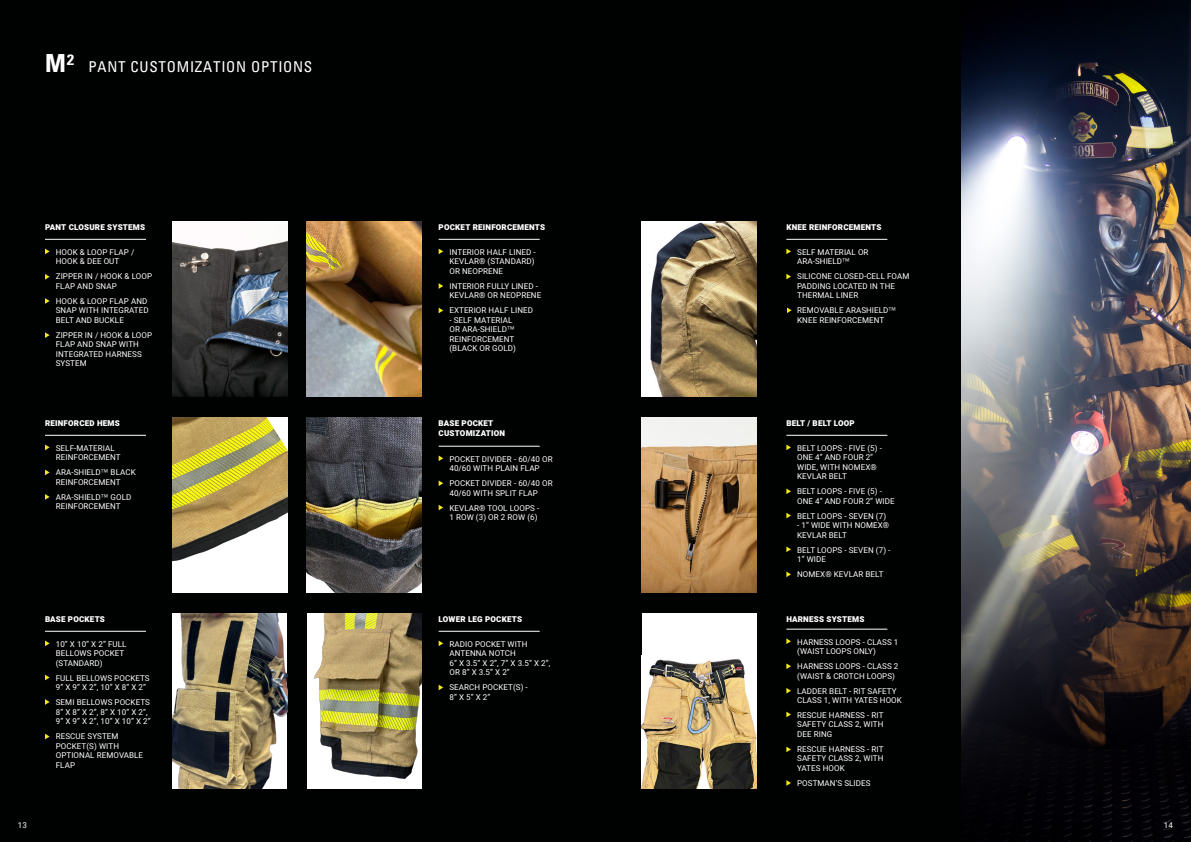
<style>
.page{position:relative;width:1191px;height:842px;background:#000101}
.page>*{position:absolute;margin:0;border:0;box-sizing:border-box;transform-origin:0 0}
.t1{font:condensed 15px "Univers";letter-spacing:.05em;color:#fff}
.t2{font:8px/9.5px "Heebo";letter-spacing:.01em;color:#fff}
.t3{font:900 8px/9.6px "Heebo";letter-spacing:.025em;color:#fff}
.s1{font-weight:700;font-size:25px}
.s2{font-family:"Helvetica";font-weight:300}
</style>
<div class="page">
<img style="left:961px;top:0;width:230px;height:842px">
<hr style="left:45px;top:435px;width:101px;height:1px;background:#fff">
<svg style="left:45px;top:445px;width:5px;height:5px"></svg>
<svg style="left:45px;top:470px;width:5px;height:5px"></svg>
<svg style="left:45px;top:494px;width:5px;height:6px"></svg>
<hr style="left:45px;top:631px;width:101px;height:1px;background:#fff">
<svg style="left:45px;top:640px;width:5px;height:6px"></svg>
<svg style="left:45px;top:675px;width:5px;height:5px"></svg>
<svg style="left:45px;top:699px;width:5px;height:6px"></svg>
<svg style="left:45px;top:734px;width:5px;height:5px"></svg>
<hr style="left:45px;top:239px;width:101px;height:1px;background:#fff">
<svg style="left:45px;top:249px;width:5px;height:5px"></svg>
<svg style="left:45px;top:274px;width:5px;height:6px"></svg>
<svg style="left:45px;top:298px;width:5px;height:6px"></svg>
<svg style="left:45px;top:332px;width:5px;height:6px"></svg>
<hr style="left:786px;top:239px;width:101px;height:1px;background:#fff">
<svg style="left:786px;top:249px;width:5px;height:5px"></svg>
<svg style="left:786px;top:274px;width:5px;height:5px"></svg>
<svg style="left:787px;top:307px;width:4px;height:6px"></svg>
<hr style="left:786px;top:629px;width:101px;height:1px;background:#fff">
<svg style="left:786px;top:638px;width:5px;height:6px"></svg>
<svg style="left:786px;top:663px;width:5px;height:6px"></svg>
<svg style="left:786px;top:688px;width:5px;height:5px"></svg>
<svg style="left:786px;top:712px;width:5px;height:5px"></svg>
<svg style="left:786px;top:746px;width:5px;height:6px"></svg>
<svg style="left:786px;top:780px;width:5px;height:6px"></svg>
<hr style="left:438px;top:446px;width:101px;height:1px;background:#fff">
<svg style="left:438px;top:455px;width:5px;height:6px"></svg>
<svg style="left:438px;top:480px;width:5px;height:6px"></svg>
<svg style="left:438px;top:505px;width:5px;height:5px"></svg>
<img style="left:307px;top:222px;width:114px;height:175px">
<img style="left:642px;top:222px;width:114px;height:175px">
<img style="left:307px;top:417px;width:114px;height:176px">
<img style="left:642px;top:417px;width:114px;height:176px">
<img style="left:307px;top:613px;width:114px;height:176px">
<div style="left:642px;top:613px;width:114px;height:176px;background:#fff"></div>
<img style="left:642px;top:659px;width:114px;height:130px">
<img style="left:173px;top:222px;width:114px;height:175px">
<img style="left:173px;top:417px;width:114px;height:176px">
<img style="left:173px;top:613px;width:114px;height:176px">
<hr style="left:438px;top:239px;width:101px;height:1px;background:#fff">
<svg style="left:438px;top:249px;width:5px;height:5px"></svg>
<svg style="left:438px;top:283px;width:5px;height:6px"></svg>
<svg style="left:438px;top:308px;width:5px;height:5px"></svg>
<hr style="left:438px;top:631px;width:101px;height:1px;background:#fff">
<svg style="left:438px;top:640px;width:5px;height:6px"></svg>
<svg style="left:438px;top:685px;width:5px;height:5px"></svg>
<hr style="left:786px;top:435px;width:101px;height:1px;background:#fff">
<svg style="left:786px;top:445px;width:5px;height:5px"></svg>
<svg style="left:786px;top:488px;width:5px;height:6px"></svg>
<svg style="left:786px;top:513px;width:5px;height:5px"></svg>
<svg style="left:786px;top:546px;width:5px;height:6px"></svg>
<svg style="left:786px;top:571px;width:5px;height:6px"></svg>
<h1 class="t1" style="left:45px;top:57px;width:269px"><span class="s1">M²</span> PANT CUSTOMIZATION OPTIONS</h1>
<p class="t3" style="left:45px;top:223px;width:102px">PANT CLOSURE SYSTEMS</p>
<p class="t2" style="left:56px;top:247px;width:80px">HOOK &amp; LOOP FLAP /<br>HOOK &amp; DEE OUT</p>
<p class="t2" style="left:56px;top:272px;width:98px">ZIPPER IN / HOOK &amp; LOOP<br>FLAP AND SNAP</p>
<p class="t2" style="left:56px;top:296px;width:94px">HOOK &amp; LOOP FLAP AND<br>SNAP WITH INTEGRATED<br>BELT AND BUCKLE</p>
<p class="t2" style="left:56px;top:330px;width:98px">ZIPPER IN / HOOK &amp; LOOP<br>FLAP AND SNAP WITH<br>INTEGRATED HARNESS<br>SYSTEM</p>
<p class="t3" style="left:45px;top:419px;width:76px">REINFORCED HEMS</p>
<p class="t2" style="left:56px;top:443px;width:66px">SELF-MATERIAL<br>REINFORCEMENT</p>
<p class="t2" style="left:56px;top:468px;width:81px">ARA-SHIELD<span class="s2">™</span> BLACK<br>REINFORCEMENT</p>
<p class="t2" style="left:56px;top:492px;width:77px">ARA-SHIELD<span class="s2">™</span> GOLD<br>REINFORCEMENT</p>
<p class="t3" style="left:45px;top:615px;width:61px">BASE POCKETS</p>
<p class="t2" style="left:56px;top:639px;width:72px">10” X 10” X 2” FULL<br>BELLOWS POCKET (STANDARD)</p>
<p class="t2" style="left:56px;top:673px;width:95px">FULL BELLOWS POCKETS<br>9” X 9” X 2”, 10” X 8” X 2”</p>
<p class="t2" style="left:56px;top:698px;width:96px">SEMI BELLOWS POCKETS<br>8” X 8” X 2”, 8” X 10” X 2”,<br>9” X 9” X 2”, 10” X 10” X 2”</p>
<p class="t2" style="left:56px;top:731px;width:89px">RESCUE SYSTEM<br>POCKET(S) WITH<br>OPTIONAL REMOVABLE<br>FLAP</p>
<p class="t3" style="left:438px;top:223px;width:108px">POCKET REINFORCEMENTS</p>
<p class="t2" style="left:449px;top:247px;width:88px">INTERIOR HALF LINED -<br>KEVLAR® (STANDARD)<br>OR NEOPRENE</p>
<p class="t2" style="left:449px;top:281px;width:93px">INTERIOR FULLY LINED -<br>KEVLAR® OR NEOPRENE</p>
<p class="t2" style="left:449px;top:306px;width:85px">EXTERIOR HALF LINED</p>
<p class="t2" style="left:449px;top:315px;width:68px">- SELF MATERIAL<br>OR ARA-SHIELD<span class="s2">™<br></span>REINFORCEMENT (BLACK OR GOLD)</p>
<p class="t3" style="left:438px;top:419px;width:68px">BASE POCKET<br>CUSTOMIZATION</p>
<p class="t2" style="left:449px;top:454px;width:105px">POCKET DIVIDER - 60/40 OR<br>40/60 WITH PLAIN FLAP</p>
<p class="t2" style="left:449px;top:479px;width:105px">POCKET DIVIDER - 60/40 OR<br>40/60 WITH SPLIT FLAP</p>
<p class="t2" style="left:449px;top:503px;width:91px">KEVLAR® TOOL LOOPS -<br>1 ROW (3) OR 2 ROW (6)</p>
<p class="t3" style="left:438px;top:615px;width:85px">LOWER LEG POCKETS</p>
<p class="t2" style="left:449px;top:639px;width:102px">RADIO POCKET WITH<br>ANTENNA NOTCH<br>6” X 3.5” X 2”, 7” X 3.5” X 2”,<br>OR 8” X 3.5” X 2”</p>
<p class="t2" style="left:449px;top:683px;width:80px">SEARCH POCKET(S) -<br>8” X 5” X 2”</p>
<p class="t3" style="left:786px;top:223px;width:97px">KNEE REINFORCEMENTS</p>
<p class="t2" style="left:797px;top:247px;width:73px">SELF MATERIAL OR<br>ARA-SHIELD<span class="s2">™</span></p>
<p class="t2" style="left:797px;top:272px;width:114px">SILICONE CLOSED-CELL FOAM<br>PADDING LOCATED IN THE<br>THERMAL LINER</p>
<p class="t2" style="left:797px;top:306px;width:100px">REMOVABLE ARASHIELD<span class="s2">™<br></span>KNEE REINFORCEMENT</p>
<p class="t3" style="left:786px;top:419px;width:70px">BELT / BELT LOOP</p>
<p class="t2" style="left:797px;top:443px;width:86px">BELT LOOPS - FIVE (5) -<br>ONE 4” AND FOUR 2”<br>WIDE, WITH NOMEX®<br>KEVLAR BELT</p>
<p class="t2" style="left:797px;top:487px;width:99px">BELT LOOPS - FIVE (5) -<br>ONE 4” AND FOUR 2” WIDE</p>
<p class="t2" style="left:797px;top:511px;width:90px">BELT LOOPS - SEVEN (7)</p>
<p class="t2" style="left:797px;top:521px;width:93px">- 1” WIDE WITH NOMEX®<br>KEVLAR BELT</p>
<p class="t2" style="left:797px;top:545px;width:95px">BELT LOOPS - SEVEN (7) -<br>1” WIDE</p>
<p class="t2" style="left:797px;top:569px;width:88px">NOMEX® KEVLAR BELT</p>
<p class="t3" style="left:786px;top:615px;width:79px">HARNESS SYSTEMS</p>
<p class="t2" style="left:797px;top:637px;width:103px">HARNESS LOOPS - CLASS 1 (WAIST LOOPS ONLY)</p>
<p class="t2" style="left:797px;top:662px;width:103px">HARNESS LOOPS - CLASS 2 (WAIST &amp; CROTCH LOOPS)</p>
<p class="t2" style="left:797px;top:686px;width:106px">LADDER BELT - RIT SAFETY<br>CLASS 1, WITH YATES HOOK</p>
<p class="t2" style="left:797px;top:710px;width:88px;text-align:justify">RESCUE HARNESS - RIT SAFETY CLASS 2, WITH DEE RING</p>
<p class="t2" style="left:797px;top:744px;width:88px;text-align:justify">RESCUE HARNESS - RIT SAFETY CLASS 2, WITH YATES HOOK</p>
<p class="t2" style="left:797px;top:778px;width:75px">POSTMAN’S SLIDES</p>
<p class="t2" style="left:18px;top:820px;width:11px">13</p>
<p class="t2" style="left:1164px;top:820px;width:11px">14</p>
</div>
